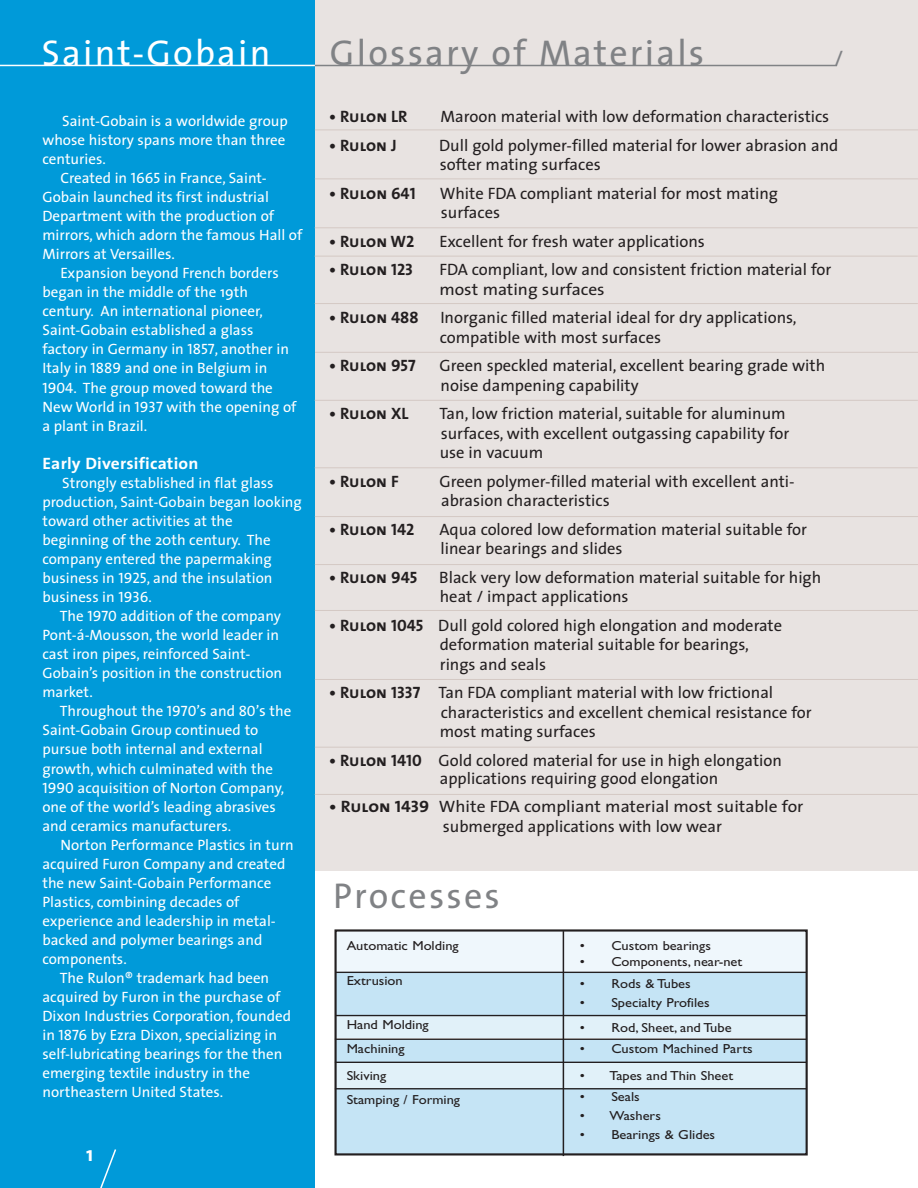
<style>
.page{position:relative;width:918px;height:1188px;background:#fff}
.page>*{position:absolute;margin:0;border:0;box-sizing:border-box;transform-origin:0 0}
.t1{font:36px "The Sans";letter-spacing:.06em;color:#808285}
.t2{font:36px "The Sans";letter-spacing:.06em;color:#fff}
.t3{font:22.5px "The Mix Caps";color:#808285}
.t4{font:700 21px "The Sans";color:#fff}
.t5{font:16.5px/19.5px "The Sans";color:#231f20}
.t6{font:16.5px "The Sans Bold Caps";color:#231f20}
.t7{font:16.5px/19.5px "The Sans";color:#231f20;scale:1.06 1}
.t8{font:700 16.5px "The Sans";letter-spacing:.01em;color:#fff;scale:1.06 1}
.t9{font:15px/19px "The Sans";color:#fff}
.t10{font:13.05px/24px "Gill Sans";color:#231f20;scale:1.11 1}
.s1{font-family:"The Sans Caps"}
.s2{font-family:"The Sans";font-weight:700}
.s3{font-family:"The Sans Bold Caps"}
</style>
<div class="page">
<div style="left:284px;top:0;width:634px;height:871px;background:#e8e3e1"></div>
<div style="left:0;top:0;width:315px;height:1188px;background:#009ad9"></div>
<svg style="left:100px;top:1149px;width:17px;height:39px"></svg>
<div style="left:336px;top:1062px;width:470px;height:26px;background:#e1f1f9"></div>
<div style="left:335px;top:1015px;width:471px;height:23px;background:#e1f1f9"></div>
<div style="left:335px;top:930px;width:471px;height:42px;background:#eff7fc"></div>
<div style="left:336px;top:1089px;width:470px;height:66px;background:#c5e4f5"></div>
<div style="left:336px;top:1039px;width:470px;height:23px;background:#c5e4f5"></div>
<div style="left:336px;top:972px;width:470px;height:43px;background:#c5e4f5"></div>
<div style="left:334px;top:929px;width:474px;height:227px;border:2px solid #231f20"></div>
<hr style="left:335px;top:972px;width:472px;height:1px;background:#231f20">
<hr style="left:335px;top:1015px;width:472px;height:1px;background:#231f20">
<hr style="left:335px;top:1039px;width:472px;height:1px;background:#231f20">
<hr style="left:335px;top:1062px;width:472px;height:1px;background:#231f20">
<hr style="left:335px;top:1088px;width:472px;height:1px;background:#231f20">
<hr style="left:563px;top:931px;width:1px;height:225px;background:#231f20">
<hr style="left:315px;top:65px;width:522px;height:1px;background:#808285">
<hr style="left:0;top:65px;width:315px;height:1px;background:#fff">
<hr style="left:315px;top:130px;width:603px;height:1px;background:#d4c9c4">
<hr style="left:315px;top:179px;width:603px;height:1px;background:#d4c9c4">
<hr style="left:315px;top:228px;width:603px;height:1px;background:#d4c9c4">
<hr style="left:315px;top:256px;width:603px;height:1px;background:#d4c9c4">
<hr style="left:315px;top:303px;width:603px;height:1px;background:#d4c9c4">
<hr style="left:315px;top:352px;width:603px;height:1px;background:#d4c9c4">
<hr style="left:315px;top:400px;width:603px;height:1px;background:#d4c9c4">
<hr style="left:315px;top:468px;width:603px;height:1px;background:#d4c9c4">
<hr style="left:315px;top:516px;width:603px;height:1px;background:#d4c9c4">
<hr style="left:315px;top:564px;width:603px;height:1px;background:#d4c9c4">
<hr style="left:315px;top:610px;width:603px;height:1px;background:#d4c9c4">
<hr style="left:315px;top:679px;width:603px;height:1px;background:#d4c9c4">
<hr style="left:315px;top:747px;width:603px;height:1px;background:#d4c9c4">
<hr style="left:315px;top:794px;width:603px;height:1px;background:#d4c9c4">
<h1 class="t2" style="left:42px;top:39px;width:230px">Saint-Gobain</h1>
<p class="t9" style="left:42px;top:113px;width:247px;text-indent:20px">Saint-Gobain is a worldwide group whose history spans more than three centuries.</p>
<p class="t9" style="left:60px;top:170px;width:208px">Created in <span class="s1">1665</span> in France, Saint-</p>
<p class="t9" style="left:42px;top:189px;width:228px">Gobain launched its first industrial</p>
<p class="t9" style="left:42px;top:208px;width:233px">Department with the production of</p>
<p class="t9" style="left:42px;top:227px;width:261px">mirrors, which adorn the famous Hall of</p>
<p class="t9" style="left:42px;top:246px;width:134px">Mirrors at Versailles.</p>
<p class="t9" style="left:60px;top:265px;width:220px">Expansion beyond French borders</p>
<p class="t9" style="left:42px;top:284px;width:207px">began in the middle of the 19th</p>
<p class="t9" style="left:42px;top:303px;width:222px">century. An international pioneer,</p>
<p class="t9" style="left:42px;top:322px;width:213px">Saint-Gobain established a glass</p>
<p class="t9" style="left:42px;top:341px;width:248px">factory in Germany in <span class="s1">1857</span>, another in</p>
<p class="t9" style="left:42px;top:360px;width:227px">Italy in <span class="s1">1889</span> and one in Belgium in</p>
<p class="t9" style="left:42px;top:379px;width:232px"><span class="s1">1904</span>. The group moved toward the</p>
<p class="t9" style="left:42px;top:398px;width:255px">New World in <span class="s1">1937</span> with the opening of</p>
<p class="t9" style="left:42px;top:418px;width:106px">a plant in Brazil.</p>
<p class="t8" style="left:42px;top:457px;width:149px">Early Diversification</p>
<p class="t9" style="left:42px;top:475px;width:261px;text-indent:20px">Strongly established in flat glass production, Saint-Gobain began looking toward other activities at the beginning of the 20th century. The company entered the papermaking business in <span class="s1">1925</span>, and the insulation business in <span class="s1">1936</span>.</p>
<p class="t9" style="left:42px;top:608px;width:241px;text-indent:17px">The <span class="s1">1970</span> addition of the company<br>Pont-á-Mousson, the world leader in cast iron pipes, reinforced Saint-<br>Gobain’s position in the construction market.</p>
<p class="t9" style="left:42px;top:703px;width:250px;text-indent:17px">Throughout the <span class="s1">1970’s</span> and <span class="s1">80’s</span> the Saint-Gobain Group continued to pursue both internal and external growth, which culminated with the <span class="s1">1990</span> acquisition of Norton Company, one of the world’s leading abrasives and ceramics manufacturers.</p>
<p class="t9" style="left:60px;top:837px;width:235px">Norton Performance Plastics in turn</p>
<p class="t9" style="left:42px;top:856px;width:245px">acquired Furon Company and created</p>
<p class="t9" style="left:42px;top:875px;width:230px">the new Saint-Gobain Performance</p>
<p class="t9" style="left:42px;top:894px;width:199px">Plastics, combining decades of</p>
<p class="t9" style="left:42px;top:913px;width:235px">experience and leadership in metal-</p>
<p class="t9" style="left:42px;top:932px;width:221px">backed and polymer bearings and</p>
<p class="t9" style="left:42px;top:951px;width:86px">components.</p>
<p class="t9" style="left:60px;top:970px;width:211px">The Rulon® trademark had been</p>
<p class="t9" style="left:42px;top:989px;width:239px">acquired by Furon in the purchase of</p>
<p class="t9" style="left:42px;top:1008px;width:250px">Dixon Industries Corporation, founded</p>
<p class="t9" style="left:42px;top:1027px;width:236px">in <span class="s1">1876</span> by Ezra Dixon, specializing in</p>
<p class="t9" style="left:42px;top:1046px;width:242px">self-lubricating bearings for the then</p>
<p class="t9" style="left:42px;top:1065px;width:209px">emerging textile industry in the</p>
<p class="t9" style="left:42px;top:1084px;width:182px">northeastern United States.</p>
<h3 class="t4" style="left:86px;top:1146px;width:9px">1</h3>
<h1 class="t1" style="left:330px;top:39px;width:376px">Glossary of Materials</h1>
<h2 class="t3" style="left:834px;top:45px;width:11px">/</h2>
<p class="t6" style="left:329px;top:107px;width:80px"><span class="s2">•</span> Rulon LR</p>
<p class="t5" style="left:441px;top:108px;width:390px">Maroon material with low deformation characteristics</p>
<p class="t6" style="left:329px;top:135px;width:69px">• Rulon J</p>
<p class="t5" style="left:439px;top:137px;width:401px">Dull gold polymer-filled material for lower abrasion and softer mating surfaces</p>
<p class="t6" style="left:329px;top:183px;width:88px">• Rulon 641</p>
<p class="t5" style="left:440px;top:185px;width:340px">White FDA compliant material for most mating surfaces</p>
<p class="t6" style="left:329px;top:231px;width:87px">• Rulon W2</p>
<p class="t5" style="left:439px;top:233px;width:267px">Excellent for fresh water applications</p>
<p class="t6" style="left:329px;top:260px;width:86px">• Rulon 123</p>
<p class="t5" style="left:439px;top:261px;width:394px">FDA compliant, low and consistent friction material for most mating surfaces</p>
<p class="t6" style="left:329px;top:308px;width:91px">• Rulon 488</p>
<p class="t5" style="left:440px;top:309px;width:358px">Inorganic filled material ideal for dry applications, compatible with most surfaces</p>
<p class="t6" style="left:329px;top:356px;width:88px">• Rulon 957</p>
<p class="t5" style="left:440px;top:357px;width:387px">Green speckled material, excellent bearing grade with noise dampening capability</p>
<p class="t6" style="left:329px;top:404px;width:81px">• Rulon XL</p>
<p class="t5" style="left:439px;top:405px;width:352px">Tan, low friction material, suitable for aluminum surfaces, with excellent outgassing capability for use in vacuum</p>
<p class="t6" style="left:329px;top:471px;width:71px">• Rulon F</p>
<p class="t5" style="left:439px;top:473px;width:357px">Green polymer-filled material with excellent anti&shy;abrasion characteristics</p>
<p class="t6" style="left:329px;top:519px;width:87px">• Rulon 142</p>
<p class="t5" style="left:439px;top:521px;width:369px">Aqua colored low deformation material suitable for linear bearings and slides</p>
<p class="t6" style="left:329px;top:567px;width:90px">• Rulon 945</p>
<p class="t5" style="left:439px;top:569px;width:383px">Black very low deformation material suitable for high heat / impact applications</p>
<p class="t5" style="left:440px;top:617px;width:344px;text-indent:-111px"><span class="s3">• Rulon 1045</span> Dull gold colored high elongation and moderate deformation material suitable for bearings, rings and seals</p>
<p class="t5" style="left:440px;top:684px;width:373px;text-indent:-111px"><span class="s3">• Rulon 1337</span> Tan FDA compliant material with low frictional characteristics and excellent chemical resistance for most mating surfaces</p>
<p class="t5" style="left:440px;top:753px;width:344px;line-height:18px;text-indent:-111px"><span class="s3">• Rulon 1410</span> Gold colored material for use in high elongation applications requiring good elongation</p>
<p class="t7" style="left:443px;top:798px;width:342px;text-indent:-114px"><span class="s3">• Rulon 1439</span> White FDA compliant material most suitable for submerged applications with low wear</p>
<h1 class="t1" style="left:333px;top:882px;width:168px">Processes</h1>
<p class="t10" style="left:347px;top:935px;width:102px">Automatic Molding</p>
<p class="t10" style="left:347px;top:970px;width:52px">Extrusion</p>
<p class="t10" style="left:347px;top:1014px;width:75px">Hand Molding<br>Machining</p>
<p class="t10" style="left:347px;top:1065px;width:104px">Skiving<br>Stamping / Forming</p>
<p class="t10" style="left:580px;top:935px;width:120px">• Custom bearings</p>
<p class="t10" style="left:580px;top:951px;width:148px">• Components, near-net</p>
<p class="t10" style="left:580px;top:973px;width:102px">• Rods &amp; Tubes</p>
<p class="t10" style="left:580px;top:992px;width:119px">• Specialty Profiles</p>
<p class="t10" style="left:580px;top:1017px;width:138px">• Rod, Sheet, and Tube</p>
<p class="t10" style="left:580px;top:1038px;width:157px">• Custom Machined Parts</p>
<p class="t10" style="left:580px;top:1065px;width:140px">• Tapes and Thin Sheet</p>
<p class="t10" style="left:580px;top:1086px;width:56px">• Seals</p>
<p class="t10" style="left:580px;top:1105px;width:75px">• Washers</p>
<p class="t10" style="left:580px;top:1124px;width:124px">• Bearings &amp; Glides</p>
</div>
